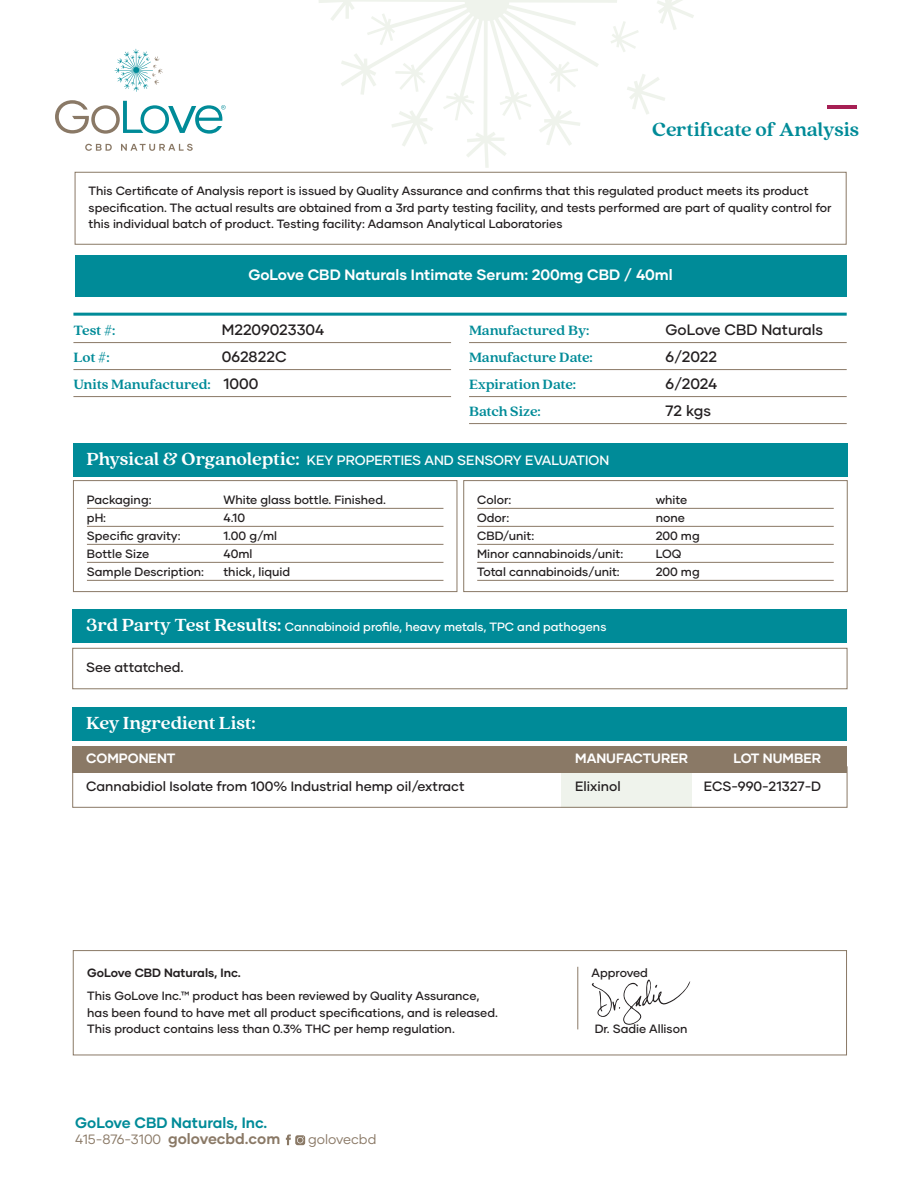
<style>
.page{position:relative;width:918px;height:1188px;background:#fff}
.page>*{position:absolute;margin:0;border:0;box-sizing:border-box;transform-origin:0 0}
.t1{font:700 21px "Quincy CF";letter-spacing:-.005em;color:#008b98}
.t2{font:700 19.5px "Quincy CF";letter-spacing:-.005em;color:#fff}
.t3{font:700 15px "Quincy CF";letter-spacing:-.005em;color:#008b98}
.t4{font:500 15px "Gilmer";color:#231f20}
.t5{font:700 15px/16.5px "Gilmer";color:#008b98}
.t6{font:700 15px "Gilmer";color:#fff}
.t7{font:500 13.5px "Gilmer";color:#231f20}
.t8{font:500 13.5px "Gilmer";color:#fff}
.t9{font:700 13.5px "Gilmer";color:#fff}
.t10{font:13.5px "Gilmer";color:#8a7966}
.t11{font:500 12px/16.5px "Gilmer";color:#231f20}
.t12{font:500 12px "Gilmer";color:#fff}
.t13{font:700 12px "Gilmer";color:#231f20}
.s1{font-family:"Gilmer";font-weight:500;color:#231f20}
.s2{font-family:"Quincy CF";font-weight:700;font-size:19.5px}
.s3{font-weight:400;font-size:13.5px;color:#8a7966}
.s4{color:#8a7966}
</style>
<div class="page">
<svg style="left:85px;top:144px;width:27px;height:7px"></svg>
<svg style="left:121px;top:144px;width:72px;height:7px"></svg>
<svg style="left:55px;top:100px;width:171px;height:34px"></svg>
<svg style="left:115px;top:49px;width:48px;height:43px"></svg>
<svg style="left:319px;top:0;width:375px;height:168px"></svg>
<hr style="left:828px;top:105px;width:29px;height:3px;background:#a61f54">
<svg style="left:286px;top:1134px;width:19px;height:11px"></svg>
<div style="left:561px;top:751px;width:131px;height:57px;background:#eff3ec"></div>
<div style="left:73px;top:707px;width:774px;height:34px;background:#008b98"></div>
<div style="left:73px;top:746px;width:774px;height:27px;background:#8a7966"></div>
<div style="left:73px;top:767px;width:774px;height:41px;border:1px solid #8a7966"></div>
<div style="left:73px;top:609px;width:774px;height:33px;background:#008b98"></div>
<div style="left:73px;top:648px;width:774px;height:41px;border:1px solid #8a7966"></div>
<hr style="left:73px;top:342px;width:378px;height:1px;background:#8a7966">
<hr style="left:73px;top:369px;width:378px;height:1px;background:#8a7966">
<hr style="left:73px;top:396px;width:378px;height:1px;background:#8a7966">
<hr style="left:469px;top:342px;width:378px;height:1px;background:#8a7966">
<hr style="left:469px;top:369px;width:378px;height:1px;background:#8a7966">
<hr style="left:469px;top:396px;width:378px;height:1px;background:#8a7966">
<hr style="left:469px;top:423px;width:378px;height:1px;background:#8a7966">
<div style="left:75px;top:172px;width:771px;height:72px;border:1px solid #8a7966"></div>
<div style="left:75px;top:255px;width:771px;height:42px;background:#008b98"></div>
<hr style="left:73px;top:313px;width:774px;height:3px;background:#008b98">
<div style="left:73px;top:443px;width:774px;height:34px;background:#008b98"></div>
<div style="left:73px;top:480px;width:384px;height:112px;border:1px solid #8a7966"></div>
<hr style="left:87px;top:508px;width:356px;height:1px;background:#8a7966">
<hr style="left:87px;top:526px;width:356px;height:1px;background:#8a7966">
<hr style="left:87px;top:544px;width:356px;height:1px;background:#8a7966">
<hr style="left:87px;top:562px;width:356px;height:1px;background:#8a7966">
<hr style="left:87px;top:580px;width:356px;height:1px;background:#8a7966">
<div style="left:464px;top:480px;width:383px;height:112px;border:1px solid #8a7966"></div>
<hr style="left:477px;top:508px;width:357px;height:1px;background:#8a7966">
<hr style="left:477px;top:526px;width:357px;height:1px;background:#8a7966">
<hr style="left:477px;top:544px;width:357px;height:1px;background:#8a7966">
<hr style="left:477px;top:562px;width:357px;height:1px;background:#8a7966">
<hr style="left:477px;top:580px;width:357px;height:1px;background:#8a7966">
<div style="left:73px;top:950px;width:774px;height:105px;border:1px solid #8a7966"></div>
<hr style="left:578px;top:967px;width:1px;height:62px;background:#8a7966">
<svg style="left:591px;top:979px;width:99px;height:46px"></svg>
<h1 class="t1" style="left:652px;top:117px;width:208px">Certificate of Analysis</h1>
<p class="t11" style="left:89px;top:183px;width:745px">This Certificate of Analysis report is issued by Quality Assurance and confirms that this regulated product meets its product specification. The actual results are obtained from a 3rd party testing facility, and tests performed are part of quality control for this individual batch of product. Testing facility: Adamson Analytical Laboratories</p>
<p class="t6" style="left:248px;top:266px;width:426px">GoLove CBD Naturals Intimate Serum: 200mg CBD / 40ml</p>
<p class="t3" style="left:73px;top:322px;width:43px">Test #:</p>
<p class="t4" style="left:222px;top:321px;width:104px">M2209023304</p>
<p class="t3" style="left:73px;top:349px;width:38px">Lot #:</p>
<p class="t4" style="left:222px;top:348px;width:66px">062822C</p>
<p class="t3" style="left:73px;top:376px;width:187px">Units Manufactured: <span class="s1">1000</span></p>
<p class="t3" style="left:469px;top:322px;width:122px">Manufactured By:</p>
<p class="t4" style="left:666px;top:321px;width:159px">GoLove CBD Naturals</p>
<p class="t3" style="left:469px;top:349px;width:125px">Manufacture Date:</p>
<p class="t4" style="left:666px;top:348px;width:53px">6/2022</p>
<p class="t3" style="left:469px;top:376px;width:109px">Expiration Date:</p>
<p class="t4" style="left:666px;top:375px;width:53px">6/2024</p>
<p class="t3" style="left:469px;top:403px;width:73px">Batch Size:</p>
<p class="t4" style="left:666px;top:402px;width:47px">72 kgs</p>
<p class="t8" style="left:86px;top:452px;width:524px"><span class="s2">Physical &amp; Organoleptic:</span> KEY PROPERTIES AND SENSORY EVALUATION</p>
<p class="t11" style="left:87px;top:491px;width:66px">Packaging:</p>
<p class="t11" style="left:223px;top:491px;width:164px">White glass bottle. Finished.</p>
<p class="t11" style="left:87px;top:509px;width:21px">pH:</p>
<p class="t11" style="left:223px;top:509px;width:23px">4.10</p>
<p class="t11" style="left:87px;top:527px;width:95px">Specific gravity:</p>
<p class="t11" style="left:223px;top:527px;width:55px">1.00 g/ml</p>
<p class="t11" style="left:87px;top:545px;width:64px">Bottle Size</p>
<p class="t11" style="left:223px;top:545px;width:31px">40ml</p>
<p class="t11" style="left:87px;top:563px;width:119px">Sample Description:</p>
<p class="t11" style="left:223px;top:563px;width:68px">thick, liquid</p>
<p class="t11" style="left:477px;top:491px;width:36px">Color:</p>
<p class="t11" style="left:656px;top:491px;width:33px">white</p>
<p class="t11" style="left:477px;top:509px;width:34px">Odor:</p>
<p class="t11" style="left:656px;top:509px;width:31px">none</p>
<p class="t11" style="left:477px;top:527px;width:59px">CBD/unit:</p>
<p class="t11" style="left:656px;top:527px;width:46px">200 mg</p>
<p class="t11" style="left:477px;top:545px;width:148px">Minor cannabinoids/unit:</p>
<p class="t11" style="left:656px;top:545px;width:27px">LOQ</p>
<p class="t11" style="left:477px;top:563px;width:144px">Total cannabinoids/unit:</p>
<p class="t11" style="left:656px;top:563px;width:46px">200 mg</p>
<p class="t12" style="left:86px;top:619px;width:522px"><span class="s2">3rd Party Test Results:</span> Cannabinoid profile, heavy metals, TPC and pathogens</p>
<p class="t7" style="left:86px;top:659px;width:99px">See attatched.</p>
<h2 class="t2" style="left:86px;top:712px;width:171px">Key Ingredient List:</h2>
<p class="t9" style="left:86px;top:750px;width:91px">COMPONENT</p>
<p class="t9" style="left:575px;top:750px;width:115px">MANUFACTURER</p>
<p class="t9" style="left:733px;top:750px;width:89px">LOT NUMBER</p>
<p class="t7" style="left:86px;top:778px;width:380px">Cannabidiol Isolate from 100% Industrial hemp oil/extract</p>
<p class="t7" style="left:575px;top:778px;width:47px">Elixinol</p>
<p class="t7" style="left:704px;top:778px;width:119px">ECS-990-21327-D</p>
<p class="t13" style="left:87px;top:965px;width:155px">GoLove CBD Naturals, Inc.</p>
<p class="t11" style="left:87px;top:988px;width:412px">This GoLove Inc.™ product has been reviewed by Quality Assurance, has been found to have met all product specifications, and is released.<br>This product contains less than 0.3% THC per hemp regulation.</p>
<p class="t5" style="left:75px;top:1114px;width:207px">GoLove CBD Naturals, Inc.<br><span class="s3">415-876-3100</span> <span class="s4">golovecbd.com</span></p>
<p class="t10" style="left:308px;top:1131px;width:70px">golovecbd</p>
<p class="t11" style="left:592px;top:965px;width:58px">Approved</p>
<p class="t11" style="left:595px;top:1020px;width:94px">Dr. Sadie Allison</p>
</div>
